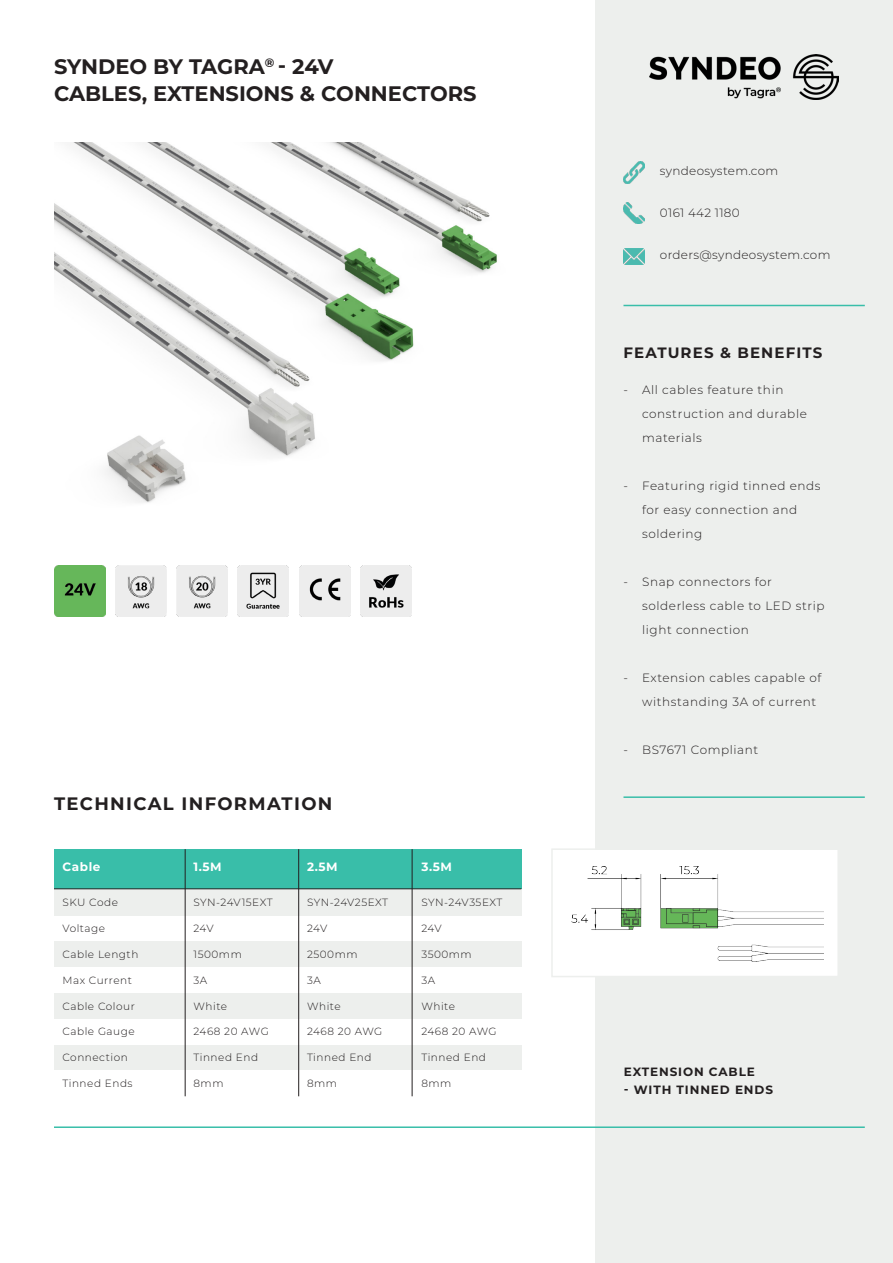
<style>
.page{position:relative;width:893px;height:1263px;background:#fff}
.page>*{position:absolute;margin:0;border:0;box-sizing:border-box;transform-origin:0 0}
.t1{font:700 21px "Montserrat";color:#231f20}
.t2{font:700 18px "Montserrat";letter-spacing:.075em;color:#231f20}
.t3{font:700 15px "Montserrat";letter-spacing:.075em;color:#231f20}
.t4{font:300 12px/24px "Montserrat";letter-spacing:.05em;color:#231f20}
.t5{font:300 12px "Montserrat";letter-spacing:.025em;color:#231f20}
.t6{font:700 12px "Montserrat";letter-spacing:.075em;color:#231f20}
.t7{font:700 12px "Montserrat";letter-spacing:.05em;color:#fff}
.t8{font:300 10.5px "Montserrat";letter-spacing:.05em;color:#231f20}
</style>
<div class="page">
<div style="left:595px;top:0;width:298px;height:1263px;background:#edefed"></div>
<img style="left:649px;top:54px;width:190px;height:46px">
<img style="left:623px;top:162px;width:22px;height:21px">
<hr style="left:623px;top:305px;width:242px;height:1px;background:#39bea9">
<img style="left:623px;top:202px;width:22px;height:21px">
<img style="left:623px;top:248px;width:22px;height:16px">
<hr style="left:623px;top:796px;width:242px;height:2px;background:#39bea9">
<img style="left:54px;top:143px;width:443px;height:360px">
<img style="left:54px;top:566px;width:51px;height:51px">
<img style="left:115px;top:566px;width:51px;height:51px">
<img style="left:176px;top:566px;width:51px;height:51px">
<img style="left:238px;top:566px;width:51px;height:51px">
<img style="left:299px;top:566px;width:51px;height:51px">
<img style="left:361px;top:566px;width:51px;height:51px">
<div style="left:54px;top:849px;width:467px;height:40px;background:#39bea9"></div>
<div style="left:54px;top:890px;width:467px;height:25px;background:#edefed"></div>
<div style="left:54px;top:941px;width:467px;height:26px;background:#edefed"></div>
<div style="left:54px;top:993px;width:467px;height:26px;background:#edefed"></div>
<div style="left:54px;top:1045px;width:467px;height:25px;background:#edefed"></div>
<hr style="left:412px;top:849px;width:1px;height:247px;background:#231f20">
<hr style="left:298px;top:849px;width:1px;height:247px;background:#231f20">
<hr style="left:185px;top:849px;width:1px;height:247px;background:#231f20">
<hr style="left:54px;top:888px;width:467px;height:1px;background:#231f20">
<div style="left:551px;top:848px;width:288px;height:129px;background:#fff;border:2px solid #edefed"></div>
<img style="left:571px;top:866px;width:252px;height:95px">
<hr style="left:54px;top:1126px;width:811px;height:2px;background:#39bea9">
<p class="t1" style="left:54px;top:52px;width:281px">SYNDEO BY TAGRA<sup>®</sup> - 24V</p>
<p class="t1" style="left:54px;top:79px;width:424px">CABLES, EXTENSIONS &amp; CONNECTORS</p>
<p class="t2" style="left:54px;top:791px;width:280px">TECHNICAL INFORMATION</p>
<p class="t7" style="left:63px;top:858px;width:40px">Cable</p>
<p class="t7" style="left:193px;top:858px;width:30px">1.5M</p>
<p class="t7" style="left:307px;top:858px;width:32px">2.5M</p>
<p class="t7" style="left:421px;top:858px;width:32px">3.5M</p>
<p class="t8" style="left:63px;top:895px;width:57px">SKU Code</p>
<p class="t8" style="left:63px;top:921px;width:44px">Voltage</p>
<p class="t8" style="left:63px;top:947px;width:77px">Cable Length</p>
<p class="t8" style="left:63px;top:973px;width:71px">Max Current</p>
<p class="t8" style="left:63px;top:999px;width:74px">Cable Colour</p>
<p class="t8" style="left:63px;top:1024px;width:74px">Cable Gauge</p>
<p class="t8" style="left:63px;top:1050px;width:67px">Connection</p>
<p class="t8" style="left:63px;top:1076px;width:72px">Tinned Ends</p>
<p class="t8" style="left:193px;top:895px;width:81px">SYN-24V15EXT</p>
<p class="t8" style="left:193px;top:921px;width:22px">24V</p>
<p class="t8" style="left:193px;top:947px;width:50px">1500mm</p>
<p class="t8" style="left:193px;top:973px;width:15px">3A</p>
<p class="t8" style="left:193px;top:999px;width:35px">White</p>
<p class="t8" style="left:193px;top:1024px;width:77px">2468 20 AWG</p>
<p class="t8" style="left:193px;top:1050px;width:66px">Tinned End</p>
<p class="t8" style="left:193px;top:1076px;width:32px">8mm</p>
<p class="t8" style="left:307px;top:895px;width:83px">SYN-24V25EXT</p>
<p class="t8" style="left:307px;top:921px;width:22px">24V</p>
<p class="t8" style="left:307px;top:947px;width:52px">2500mm</p>
<p class="t8" style="left:307px;top:973px;width:15px">3A</p>
<p class="t8" style="left:307px;top:999px;width:35px">White</p>
<p class="t8" style="left:307px;top:1024px;width:77px">2468 20 AWG</p>
<p class="t8" style="left:307px;top:1050px;width:66px">Tinned End</p>
<p class="t8" style="left:307px;top:1076px;width:32px">8mm</p>
<p class="t8" style="left:421px;top:895px;width:82px">SYN-24V35EXT</p>
<p class="t8" style="left:421px;top:921px;width:22px">24V</p>
<p class="t8" style="left:421px;top:947px;width:52px">3500mm</p>
<p class="t8" style="left:421px;top:973px;width:15px">3A</p>
<p class="t8" style="left:421px;top:999px;width:35px">White</p>
<p class="t8" style="left:421px;top:1024px;width:77px">2468 20 AWG</p>
<p class="t8" style="left:421px;top:1050px;width:66px">Tinned End</p>
<p class="t8" style="left:421px;top:1076px;width:32px">8mm</p>
<p class="t5" style="left:660px;top:163px;width:120px">syndeosystem.com</p>
<p class="t5" style="left:660px;top:205px;width:81px">0161 442 1180</p>
<p class="t5" style="left:660px;top:247px;width:172px">orders@syndeosystem.com</p>
<p class="t3" style="left:623px;top:342px;width:200px">FEATURES &amp; BENEFITS</p>
<p class="t4" style="left:642px;top:377px;width:166px">All cables feature thin construction and durable materials</p>
<p class="t4" style="left:642px;top:473px;width:180px">Featuring rigid tinned ends for easy connection and soldering</p>
<p class="t4" style="left:642px;top:569px;width:184px">Snap connectors for solderless cable to LED strip light connection</p>
<p class="t4" style="left:642px;top:665px;width:181px">Extension cables capable of withstanding 3A of current</p>
<p class="t4" style="left:642px;top:737px;width:118px">BS7671 Compliant</p>
<p class="t4" style="left:623px;top:377px;width:6px">-</p>
<p class="t4" style="left:623px;top:473px;width:6px">-</p>
<p class="t4" style="left:623px;top:569px;width:6px">-</p>
<p class="t4" style="left:623px;top:665px;width:6px">-</p>
<p class="t4" style="left:623px;top:737px;width:6px">-</p>
<p class="t6" style="left:624px;top:1063px;width:133px">EXTENSION CABLE</p>
<p class="t6" style="left:624px;top:1081px;width:151px">- WITH TINNED ENDS</p>
</div>
